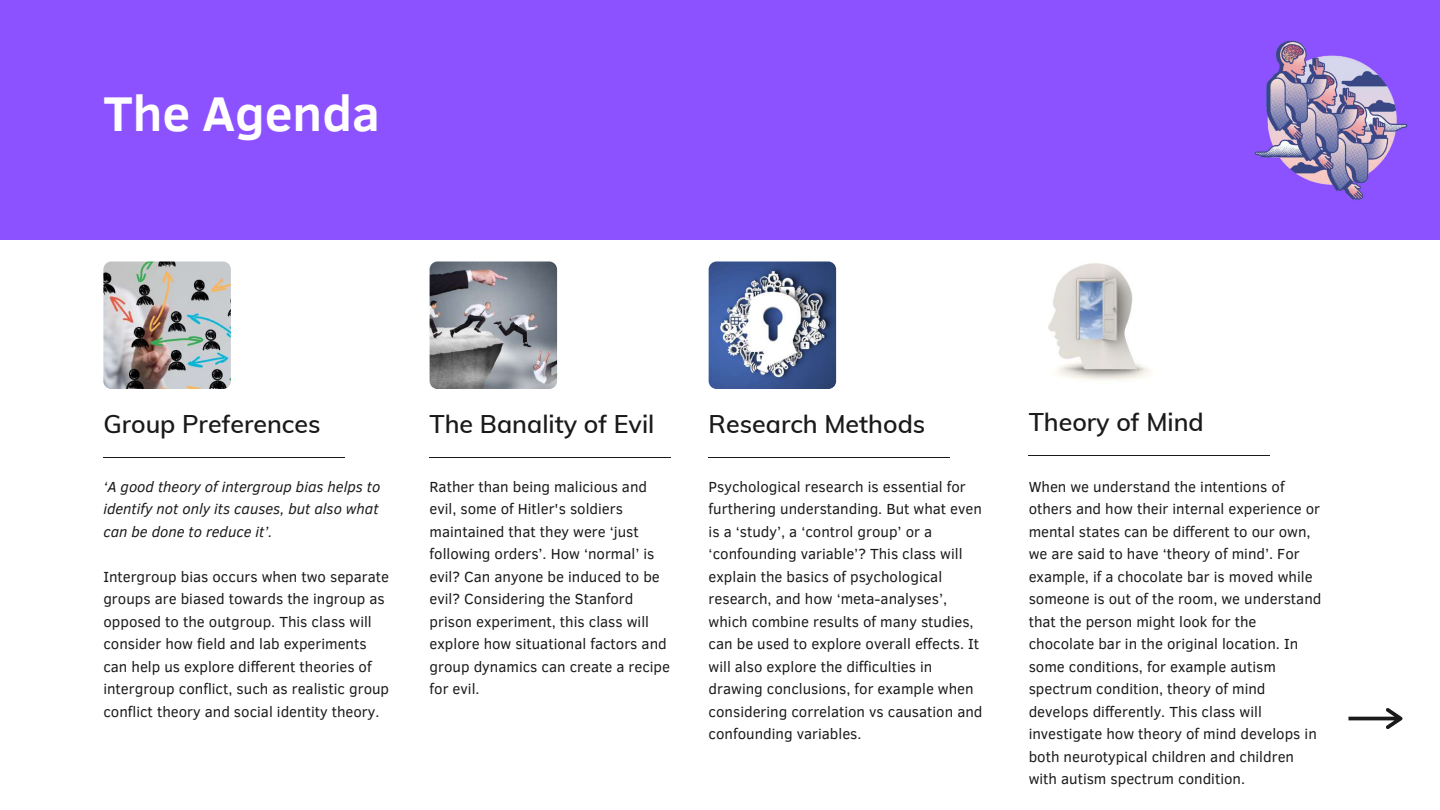
<style>
.page{position:relative;width:1440px;height:810px;background:#fff}
.page>*{position:absolute;margin:0;border:0;box-sizing:border-box;transform-origin:0 0}
.t1{font:700 50px "Clear Sans";color:#fff}
.t2{font:600 25px "Muli";color:#1b1a1a}
.t3{font:15px/22.5px "Clear Sans";color:#1b1a1a}
.t4{font:italic 15px/22.5px "Clear Sans";color:#1b1a1a}
</style>
<div class="page">
<div style="left:0;top:0;width:1440px;height:240px;background:#8c52ff"></div>
<svg style="left:1348px;top:708px;width:55px;height:21px"></svg>
<hr style="left:103px;top:457px;width:242px;height:1px;background:#1b1a1a">
<hr style="left:430px;top:457px;width:241px;height:1px;background:#1b1a1a">
<hr style="left:1029px;top:455px;width:241px;height:1px;background:#1b1a1a">
<img style="left:1254px;top:40px;width:154px;height:160px">
<img style="left:103px;top:261px;width:128px;height:128px;border-radius:8px">
<img style="left:430px;top:261px;width:127px;height:128px;border-radius:8px">
<img style="left:1029px;top:260px;width:127px;height:127px;border-radius:8px">
<hr style="left:709px;top:457px;width:241px;height:1px;background:#1b1a1a">
<img style="left:709px;top:261px;width:127px;height:128px;border-radius:8px">
<h1 class="t1" style="left:103px;top:77px;width:278px">The Agenda</h1>
<h2 class="t2" style="left:103px;top:408px;width:219px">Group Preferences</h2>
<p class="t4" style="left:103px;top:475px;width:279px">‘A good theory of intergroup bias helps to identify not only its causes, but also what can be done to reduce it’.</p>
<p class="t3" style="left:103px;top:565px;width:287px">Intergroup bias occurs when two separate groups are biased towards the ingroup as opposed to the outgroup. This class will consider how field and lab experiments can help us explore different theories of intergroup conflict, such as realistic group conflict theory and social identity theory.</p>
<h2 class="t2" style="left:430px;top:408px;width:226px">The Banality of Evil</h2>
<p class="t3" style="left:430px;top:475px;width:242px">Rather than being malicious and evil, some of Hitler's soldiers maintained that they were ‘just following orders’. How ‘normal’ is evil? Can anyone be induced to be evil? Considering the Stanford prison experiment, this class will explore how situational factors and group dynamics can create a recipe for evil.</p>
<h2 class="t2" style="left:709px;top:408px;width:218px">Research Methods</h2>
<p class="t3" style="left:709px;top:475px;width:275px">Psychological research is essential for furthering understanding. But what even is a ‘study’, a ‘control group’ or a ‘confounding variable’? This class will explain the basics of psychological research, and how ‘meta-analyses’, which combine results of many studies, can be used to explore overall effects. It will also explore the difficulties in drawing conclusions, for example when considering correlation vs causation and confounding variables.</p>
<h2 class="t2" style="left:1029px;top:406px;width:177px">Theory of Mind</h2>
<p class="t3" style="left:1029px;top:475px;width:294px">When we understand the intentions of others and how their internal experience or mental states can be different to our own, we are said to have ‘theory of mind’. For example, if a chocolate bar is moved while someone is out of the room, we understand that the person might look for the chocolate bar in the original location. In some conditions, for example autism spectrum condition, theory of mind develops differently. This class will investigate how theory of mind develops in both neurotypical children and children with autism spectrum condition.</p>
</div>
